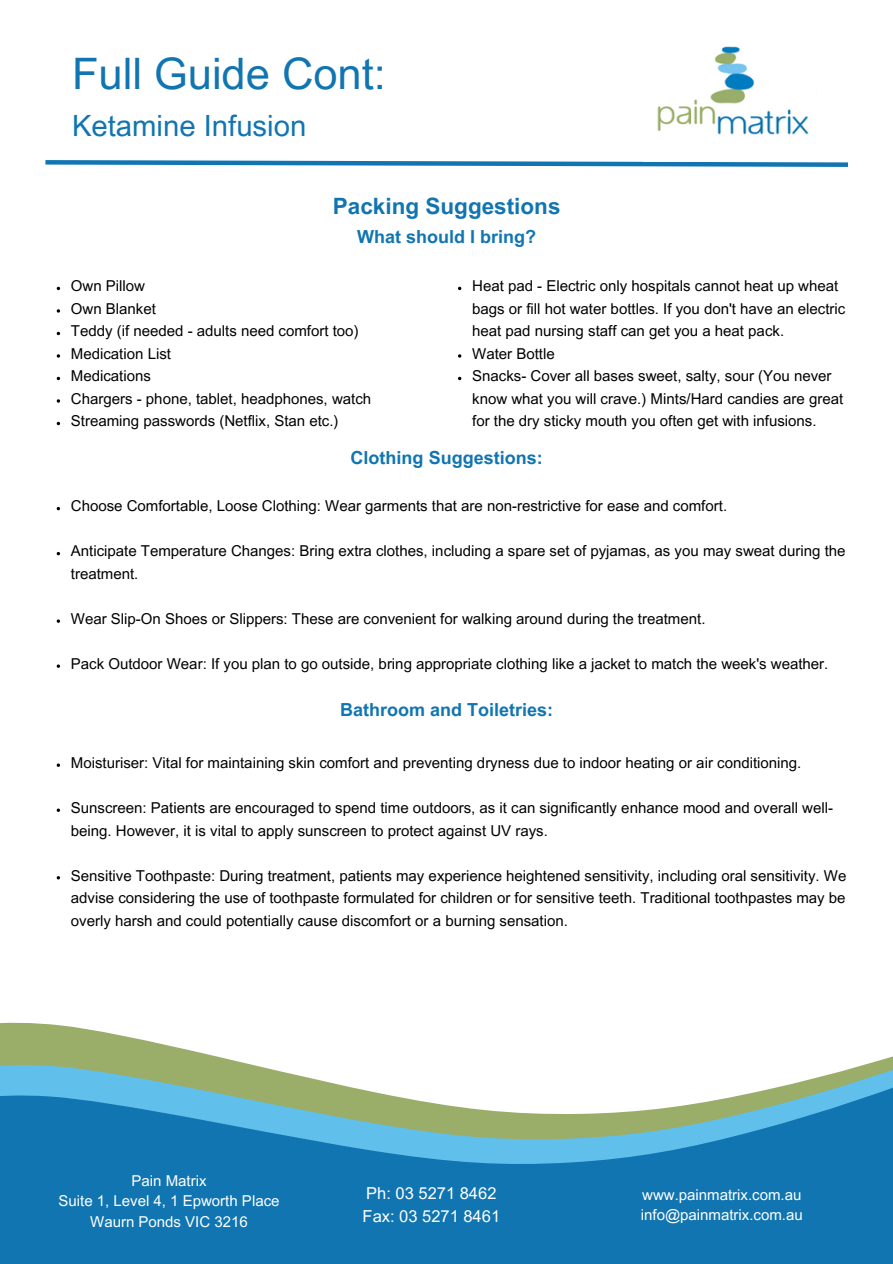
<style>
.page{position:relative;width:893px;height:1264px;background:#fff}
.page>*{position:absolute;margin:0;border:0;box-sizing:border-box;transform-origin:0 0}
.t1{font:43.35px "Arial MT Pro";color:#1175b1}
.t2{font:29.25px "Arial MT Pro";color:#1175b1}
.t3{font:700 22.5px "Arial MT Pro";color:#1175b1}
.t4{font:700 18px "Arial MT Pro";color:#1175b1}
.t5{font:16.5px/22.5px "Arial MT Pro";color:#fff}
.t6{font:15px/22.5px "Arial MT Pro";color:#000}
.t7{font:15px "Arial MT Pro";color:#fff}
</style>
<div class="page">
<svg style="left:0;top:1027px;width:170px;height:19px;fill:#9aae69"></svg>
<svg style="left:0;top:1046px;width:892px;height:217px;fill:#1175b1"></svg>
<svg style="left:57px;top:619px;width:3px;height:4px"></svg>
<svg style="left:57px;top:664px;width:3px;height:4px"></svg>
<svg style="left:57px;top:763px;width:3px;height:4px"></svg>
<svg style="left:57px;top:808px;width:3px;height:4px"></svg>
<svg style="left:45px;top:160px;width:803px;height:7px"></svg>
<img style="left:644px;top:46px;width:172px;height:116px">
<p class="t1" style="left:72px;top:58px;width:315px">Full Guide Cont:</p>
<p class="t2" style="left:72px;top:115px;width:236px">Ketamine Infusion</p>
<p class="t3" style="left:333px;top:197px;width:229px">Packing Suggestions</p>
<p class="t4" style="left:357px;top:230px;width:181px">What should I bring?</p>
<p class="t6" style="left:71px;top:276px;width:76px">Own Pillow</p>
<h3 class="t6" style="left:71px;top:299px;width:87px">Own Blanket</h3>
<p class="t6" style="left:71px;top:321px;width:289px">Teddy (if needed - adults need comfort too)</p>
<p class="t6" style="left:71px;top:344px;width:101px">Medication List</p>
<p class="t6" style="left:71px;top:366px;width:81px">Medications</p>
<p class="t6" style="left:71px;top:389px;width:302px">Chargers - phone, tablet, headphones, watch</p>
<p class="t6" style="left:71px;top:411px;width:269px">Streaming passwords (Netflix, Stan etc.)</p>
<p class="t6" style="left:472px;top:276px;width:374px">Heat pad - Electric only hospitals cannot heat up wheat bags or fill hot water bottles. If you don't have an electric heat pad nursing staff can get you a heat pack.</p>
<p class="t6" style="left:472px;top:344px;width:84px">Water Bottle</p>
<p class="t6" style="left:472px;top:366px;width:372px">Snacks- Cover all bases sweet, salty, sour (You never know what you will crave.) Mints/Hard candies are great for the dry sticky mouth you often get with infusions.</p>
<p class="t4" style="left:350px;top:451px;width:194px">Clothing Suggestions:</p>
<p class="t6" style="left:71px;top:497px;width:657px">Choose Comfortable, Loose Clothing: Wear garments that are non-restrictive for ease and comfort.</p>
<p class="t6" style="left:71px;top:542px;width:776px">Anticipate Temperature Changes: Bring extra clothes, including a spare set of pyjamas, as you may sweat during the treatment.</p>
<p class="t6" style="left:71px;top:609px;width:636px">Wear Slip-On Shoes or Slippers: These are convenient for walking around during the treatment.</p>
<p class="t6" style="left:71px;top:654px;width:759px">Pack Outdoor Wear: If you plan to go outside, bring appropriate clothing like a jacket to match the week's weather.</p>
<p class="t4" style="left:340px;top:703px;width:215px">Bathroom and Toiletries:</p>
<p class="t6" style="left:71px;top:753px;width:732px">Moisturiser: Vital for maintaining skin comfort and preventing dryness due to indoor heating or air conditioning.</p>
<h3 class="t6" style="left:71px;top:798px;width:763px">Sunscreen: Patients are encouraged to spend time outdoors, as it can significantly enhance mood and overall well&shy;being. However, it is vital to apply sunscreen to protect against UV rays.</h3>
<p class="t6" style="left:71px;top:866px;width:777px;text-align:justify">Sensitive Toothpaste: During treatment, patients may experience heightened sensitivity, including oral sensitivity. We advise considering the use of toothpaste formulated for children or for sensitive teeth. Traditional toothpastes may be overly harsh and could potentially cause discomfort or a burning sensation.</p>
<p class="t7" style="left:131px;top:1175px;width:76px">Pain Matrix</p>
<p class="t7" style="left:58px;top:1195px;width:222px">Suite 1, Level 4, 1 Epworth Place</p>
<h2 class="t7" style="left:90px;top:1215px;width:159px">Waurn Ponds VIC 3216</h2>
<p class="t5" style="left:362px;top:1184px;width:139px">Ph: 03 5271 8462<br>Fax: 03 5271 8461</p>
<p class="t7" style="left:642px;top:1188px;width:161px">www.painmatrix.com.au</p>
<p class="t7" style="left:640px;top:1208px;width:163px">info@painmatrix.com.au</p>
</div>
